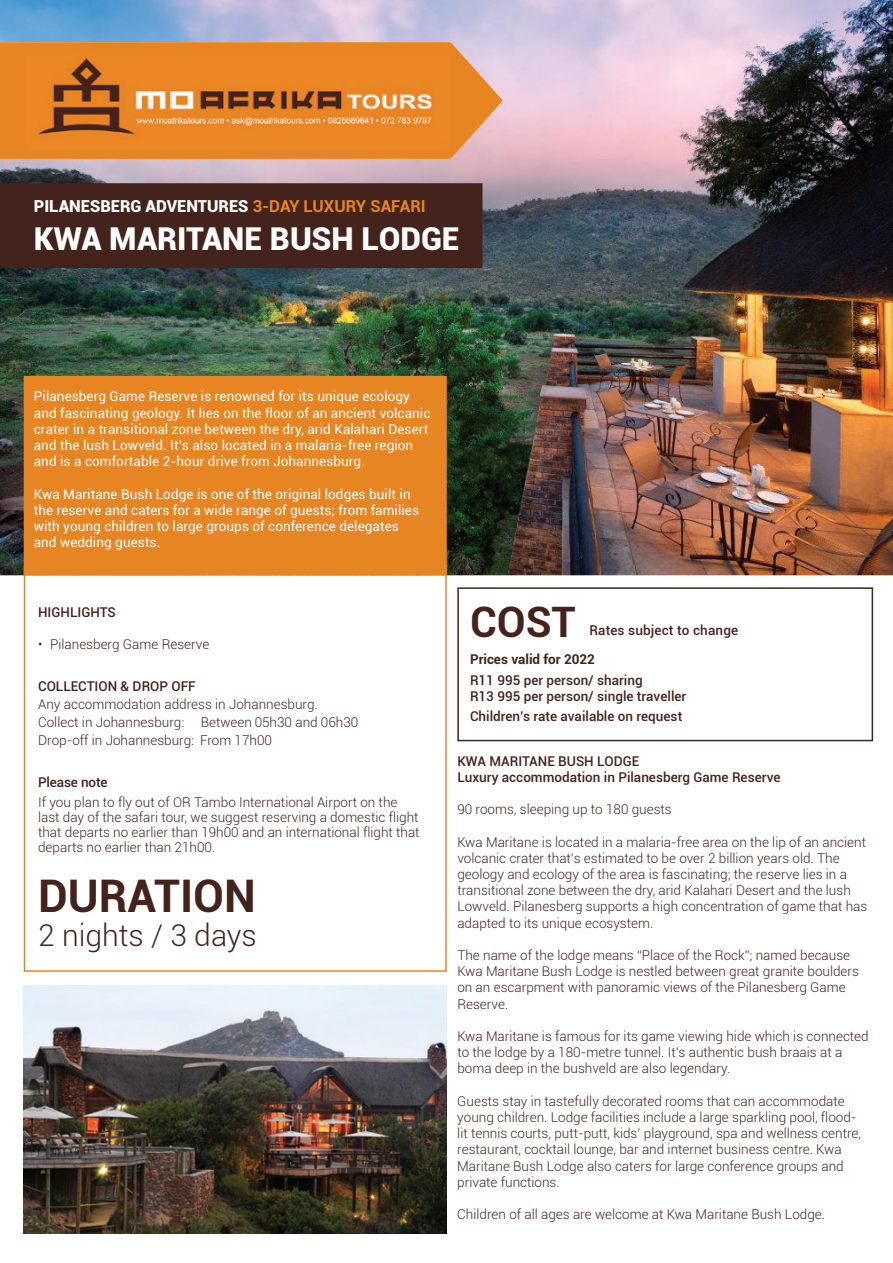
<style>
.page{position:relative;width:893px;height:1263px;background:#fff}
.page>*{position:absolute;margin:0;border:0;box-sizing:border-box;transform-origin:0 0}
.t1{font:700 45px "Roboto";color:#43231c}
.t2{font:700 42px "Roboto";color:#43231c}
.t3{font:900 31.5px "Roboto";color:#fff}
.t4{font:300 30px "Roboto";color:#43231c}
.t5{font:900 16.5px "Roboto";color:#fff}
.t6{font:300 13.5px/16.2px "Roboto";color:#43231c}
.t7{font:13.5px/16.2px "Roboto";letter-spacing:.005em;color:#fff}
.t8{font:500 13.5px/16.2px "Roboto";color:#43231c}
.t9{font:700 13.5px "Roboto";color:#43231c}
.s1{font-weight:700;color:#e88523}
</style>
<div class="page">
<img style="left:0;top:0;width:893px;height:575px">
<svg style="left:0;top:42px;width:503px;height:117px;background:#e79042"></svg>
<img style="left:25px;top:54px;width:426px;height:96px">
<div style="left:0;top:183px;width:482px;height:85px;background:#43231c"></div>
<img style="left:24px;top:985px;width:422px;height:248px">
<div style="left:457px;top:587px;width:416px;height:154px;border:2px solid #43231c"></div>
<div style="left:24px;top:565px;width:423px;height:407px;border:2px solid #e88523"></div>
<div style="left:25px;top:377px;width:421px;height:198px;background:#e88523"></div>
<div style="left:24px;top:376px;width:423px;height:199px;border:2px solid #e88523"></div>
<p class="t5" style="left:34px;top:197px;width:393px">PILANESBERG ADVENTURES <span class="s1">3-DAY LUXURY SAFARI</span></p>
<h3 class="t3" style="left:34px;top:221px;width:427px">KWA MARITANE BUSH LODGE</h3>
<p class="t7" style="left:34px;top:389px;width:398px">Pilanesberg Game Reserve is renowned for its unique ecology and fascinating geology. It lies on the floor of an ancient volcanic crater in a transitional zone between the dry, arid Kalahari Desert and the lush Lowveld. It’s also located in a malaria-free region and is a comfortable 2-hour drive from Johannesburg.</p>
<p class="t7" style="left:34px;top:487px;width:387px">Kwa Maritane Bush Lodge is one of the original lodges built in the reserve and caters for a wide range of guests; from families with young children to large groups of conference delegates and wedding guests.</p>
<p class="t8" style="left:38px;top:605px;width:79px">HIGHLIGHTS</p>
<p class="t6" style="left:38px;top:637px;width:173px">ï Pilanesberg Game Reserve</p>
<p class="t8" style="left:38px;top:679px;width:159px">COLLECTION &amp; DROP OFF</p>
<p class="t6" style="left:38px;top:696px;width:322px;line-height:18px">Any accommodation address in Johannesburg.<br>Collect in Johannesburg: Between 05h30 and 06h30<br>Drop-off in Johannesburg: From 17h00</p>
<p class="t8" style="left:38px;top:775px;width:71px">Please note</p>
<p class="t6" style="left:38px;top:795px;width:383px;line-height:15px">If you plan to fly out of OR Tambo International Airport on the last day of the safari tour, we suggest reserving a domestic flight that departs no earlier than 19h00 and an international flight that departs no earlier than 21h00.</p>
<h1 class="t1" style="left:38px;top:870px;width:219px">DURATION</h1>
<h3 class="t4" style="left:38px;top:923px;width:220px">2 nights / 3 days</h3>
<h2 class="t2" style="left:470px;top:598px;width:107px">COST</h2>
<p class="t9" style="left:470px;top:651px;width:126px">Prices valid for 2022</p>
<p class="t8" style="left:470px;top:673px;width:218px">R11 995 per person/ sharing<br>R13 995 per person/ single traveller</p>
<p class="t8" style="left:470px;top:709px;width:214px">Children’s rate available on request</p>
<p class="t8" style="left:590px;top:623px;width:150px">Rates subject to change</p>
<p class="t8" style="left:457px;top:754px;width:325px">KWA MARITANE BUSH LODGE<br>Luxury accommodation in Pilanesberg Game Reserve</p>
<p class="t6" style="left:457px;top:802px;width:216px">90 rooms, sleeping up to 180 guests</p>
<p class="t6" style="left:457px;top:835px;width:411px">Kwa Maritane is located in a malaria-free area on the lip of an ancient volcanic crater that’s estimated to be over 2 billion years old. The geology and ecology of the area is fascinating; the reserve lies in a transitional zone between the dry, arid Kalahari Desert and the lush Lowveld. Pilanesberg supports a high concentration of game that has adapted to its unique ecosystem.</p>
<p class="t6" style="left:457px;top:948px;width:403px">The name of the lodge means “Place of the Rock”; named because Kwa Maritane Bush Lodge is nestled between great granite boulders on an escarpment with panoramic views of the Pilanesberg Game Reserve.</p>
<p class="t6" style="left:457px;top:1029px;width:413px">Kwa Maritane is famous for its game viewing hide which is connected to the lodge by a 180-metre tunnel. It’s authentic bush braais at a boma deep in the bushveld are also legendary.</p>
<p class="t6" style="left:457px;top:1094px;width:405px">Guests stay in tastefully decorated rooms that can accommodate young children. Lodge facilities include a large sparkling pool, flood&shy;lit tennis courts, putt-putt, kids’ playground, spa and wellness centre, restaurant, cocktail lounge, bar and internet business centre. Kwa Maritane Bush Lodge also caters for large conference groups and private functions.</p>
<p class="t6" style="left:457px;top:1207px;width:369px">Children of all ages are welcome at Kwa Maritane Bush Lodge.</p>
</div>
